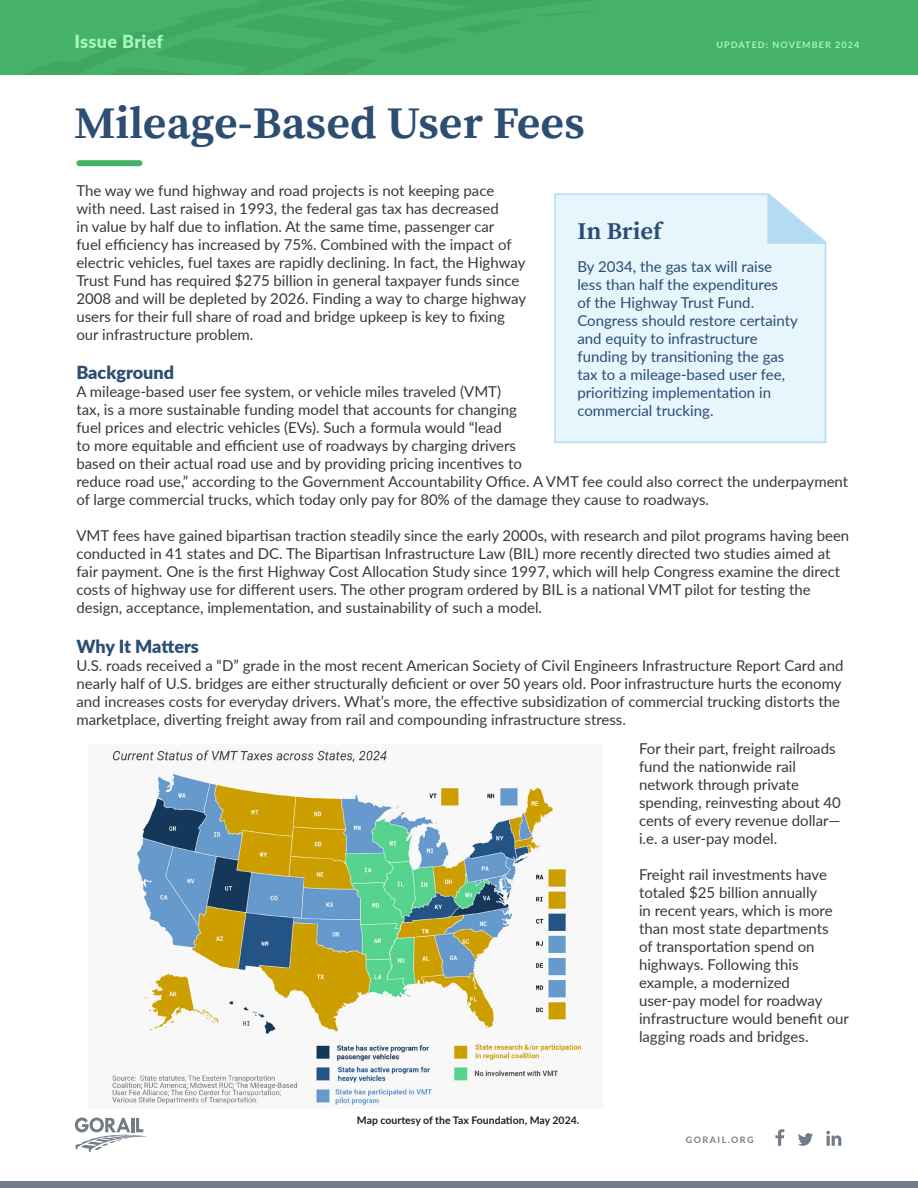
<style>
.page{position:relative;width:918px;height:1188px;background:#fff}
.page>*{position:absolute;margin:0;border:0;box-sizing:border-box;transform-origin:0 0}
.t1{font:700 45px "Source Serif Pro";color:#2b4e72}
.t2{font:700 24px "Source Serif Pro";color:#2b4e72}
.t3{font:900 18px "Lato";color:#2b4e72}
.t4{font:900 18px "Lato";letter-spacing:.02em;color:#a4f7be}
.t5{font:15px/18px "Lato";color:#383838}
.t6{font:15px/18px "Lato";color:#2b4e72}
.t7{font:700 10.5px "Lato";color:#231f20}
.t8{font:700 9px "Lato";letter-spacing:.12em;color:#a4f7be}
.t9{font:700 9px "Lato";letter-spacing:.16em;color:#727d88}
</style>
<div class="page">
<div style="left:0;top:0;width:918px;height:75px;background:#45b267"></div>
<svg style="left:25px;top:0;width:565px;height:75px"></svg>
<div style="left:0;top:1182px;width:918px;height:6px;background:#727d88"></div>
<svg style="left:74px;top:1118px;width:73px;height:34px"></svg>
<svg style="left:775px;top:1129px;width:9px;height:17px"></svg>
<svg style="left:798px;top:1133px;width:15px;height:13px"></svg>
<svg style="left:826px;top:1131px;width:15px;height:15px"></svg>
<img style="left:103px;top:750px;width:479px;height:356px">
<div style="left:554px;top:193px;width:273px;height:250px;background:#e7f5fd"></div>
<svg style="left:767px;top:193px;width:59px;height:51px"></svg>
<div style="left:76px;top:160px;width:66px;height:6px;background:#45b267;border-radius:3px"></div>
<p class="t4" style="left:74px;top:28px;width:90px">Issue Brief</p>
<p class="t8" style="left:716px;top:38px;width:144px">UPDATED: NOVEMBER 2024</p>
<p class="t1" style="left:74px;top:97px;width:512px">Mileage-Based User Fees</p>
<p class="t5" style="left:76px;top:181px;width:451px">The way we fund highway and road projects is not keeping pace with need. Last raised in 1993, the federal gas tax has decreased<br>in value by half due to inflation. At the same time, passenger car<br>fuel efficiency has increased by 75%. Combined with the impact of electric vehicles, fuel taxes are rapidly declining. In fact, the Highway Trust Fund has required $275 billion in general taxpayer funds since 2008 and will be depleted by 2026. Finding a way to charge highway users for their full share of road and bridge upkeep is key to fixing our infrastructure problem.</p>
<p class="t3" style="left:76px;top:359px;width:99px">Background</p>
<p class="t5" style="left:76px;top:382px;width:773px">A mileage-based user fee system, or vehicle miles traveled (VMT)<br>tax, is a more sustainable funding model that accounts for changing<br>fuel prices and electric vehicles (EVs). Such a formula would “lead<br>to more equitable and efficient use of roadways by charging drivers<br>based on their actual road use and by providing pricing incentives to<br>reduce road use,” according to the Government Accountability Office. A VMT fee could also correct the underpayment of large commercial trucks, which today only pay for 80% of the damage they cause to roadways.</p>
<p class="t5" style="left:76px;top:526px;width:774px">VMT fees have gained bipartisan traction steadily since the early 2000s, with research and pilot programs having been conducted in 41 states and DC. The Bipartisan Infrastructure Law (BIL) more recently directed two studies aimed at fair payment. One is the first Highway Cost Allocation Study since 1997, which will help Congress examine the direct costs of highway use for different users. The other program ordered by BIL is a national VMT pilot for testing the design, acceptance, implementation, and sustainability of such a model.</p>
<p class="t3" style="left:76px;top:633px;width:124px">Why It Matters</p>
<p class="t5" style="left:76px;top:656px;width:769px">U.S. roads received a “D” grade in the most recent American Society of Civil Engineers Infrastructure Report Card and nearly half of U.S. bridges are either structurally deficient or over 50 years old. Poor infrastructure hurts the economy and increases costs for everyday drivers. What’s more, the effective subsidization of commercial trucking distorts the marketplace, diverting freight away from rail and compounding infrastructure stress.</p>
<p class="t2" style="left:577px;top:217px;width:86px">In Brief</p>
<p class="t6" style="left:577px;top:257px;width:222px">By 2034, the gas tax will raise less than half the expenditures<br>of the Highway Trust Fund.<br>Congress should restore certainty and equity to infrastructure funding by transitioning the gas tax to a mileage-based user fee, prioritizing implementation in commercial trucking.</p>
<p class="t7" style="left:357px;top:1113px;width:224px">Map courtesy of the Tax Foundation, May 2024.</p>
<p class="t5" style="left:639px;top:739px;width:204px">For their part, freight railroads fund the nationwide rail network through private spending, reinvesting about 40 cents of every revenue dollar— i.e. a user-pay model.</p>
<p class="t5" style="left:639px;top:865px;width:212px">Freight rail investments have totaled $25 billion annually<br>in recent years, which is more than most state departments<br>of transportation spend on highways. Following this example, a modernized user-pay model for roadway infrastructure would benefit our lagging roads and bridges.</p>
<p class="t9" style="left:686px;top:1133px;width:69px">GORAIL.ORG</p>
</div>
